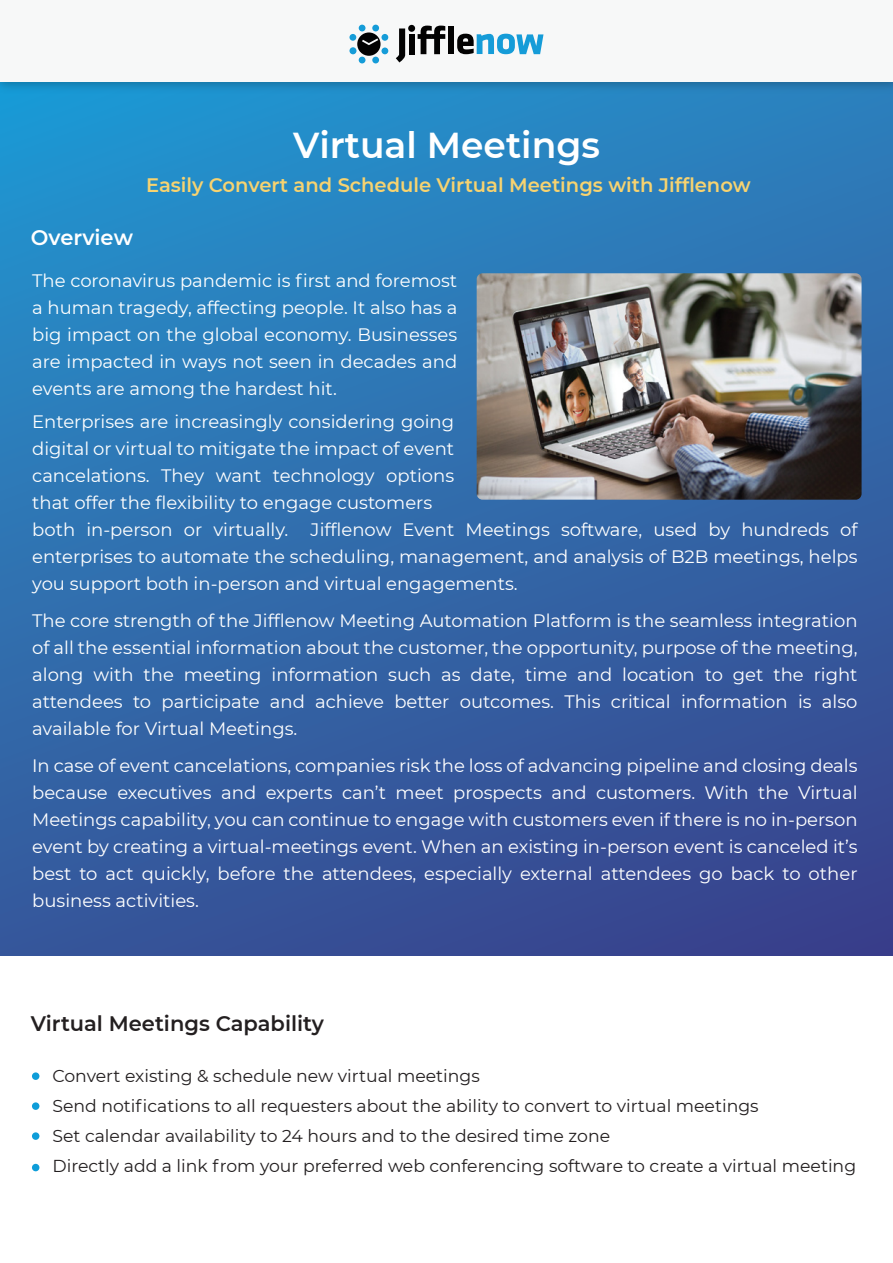
<style>
.page{position:relative;width:893px;height:1263px;background:#fff}
.page>*{position:absolute;margin:0;border:0;box-sizing:border-box;transform-origin:0 0}
.t1{font:600 36px "Montserrat";color:#fff}
.t2{font:600 21px "Montserrat";color:#231f20}
.t3{font:600 21px "Montserrat";color:#fff}
.t4{font:600 19.5px "Montserrat";color:#f7d370}
.t5{font:18px/27px "Montserrat";color:#fff;text-align:justify}
.t6{font:17.25px/30px "Montserrat";color:#231f20}
</style>
<div class="page">
<div style="left:0;top:82px;width:893px;height:873px;background:linear-gradient(to bottom,#268fca,#394a90)"></div>
<img style="left:0;top:82px;width:893px;height:15px">
<div style="left:0;top:0;width:893px;height:82px;background:#f7f8f8"></div>
<div style="left:408px;top:25px;width:7px;height:7px;background:#020202;border-radius:50%"></div>
<svg style="left:396px;top:29px;width:9px;height:33px"></svg>
<div style="left:409px;top:34px;width:6px;height:20px;background:#020202"></div>
<svg style="left:418px;top:26px;width:27px;height:28px"></svg>
<div style="left:448px;top:26px;width:6px;height:28px;background:#020202"></div>
<svg style="left:457px;top:34px;width:86px;height:20px"></svg>
<div style="left:349px;top:34px;width:7px;height:7px;background:#159cd8;border-radius:50%"></div>
<div style="left:381px;top:34px;width:7px;height:7px;background:#159cd8;border-radius:50%"></div>
<div style="left:381px;top:48px;width:7px;height:6px;background:#159cd8;border-radius:50%"></div>
<div style="left:349px;top:47px;width:7px;height:7px;background:#159cd8;border-radius:50%"></div>
<svg style="left:357px;top:25px;width:24px;height:38px"></svg>
<div style="left:32px;top:1072px;width:7px;height:8px;background:#0e9dd9;border-radius:50%"></div>
<div style="left:32px;top:1102px;width:7px;height:8px;background:#0e9dd9;border-radius:50%"></div>
<div style="left:32px;top:1164px;width:7px;height:7px;background:#0e9dd9;border-radius:50%"></div>
<div style="left:32px;top:1132px;width:7px;height:8px;background:#0e9dd9;border-radius:50%"></div>
<img style="left:477px;top:273px;width:384px;height:227px">
<h1 class="t1" style="left:293px;top:120px;width:308px">Virtual Meetings</h1>
<p class="t3" style="left:31px;top:223px;width:104px">Overview</p>
<p class="t4" style="left:146px;top:172px;width:606px">Easily Convert and Schedule Virtual Meetings with Jifflenow</p>
<p class="t5" style="left:32px;top:266px;width:427px">The coronavirus pandemic is first and foremost a human tragedy, affecting people. It also has a big impact on the global economy. Businesses are impacted in ways not seen in decades and events are among the hardest hit.</p>
<p class="t5" style="left:32px;top:407px;width:827px;text-align:left">Enterprises are increasingly considering going<br>digital or virtual to mitigate the impact of event<br>cancelations. They want technology options<br>that offer the flexibility to engage customers<br>both in-person or virtually. Jifflenow Event Meetings software, used by hundreds of enterprises to automate the scheduling, management, and analysis of B2B meetings, helps you support both in-person and virtual engagements.</p>
<p class="t5" style="left:32px;top:607px;width:827px">The core strength of the Jifflenow Meeting Automation Platform is the seamless integration of all the essential information about the customer, the opportunity, purpose of the meeting, along with the meeting information such as date, time and location to get the right attendees to participate and achieve better outcomes. This critical information is also available for Virtual Meetings.</p>
<p class="t5" style="left:32px;top:752px;width:827px">In case of event cancelations, companies risk the loss of advancing pipeline and closing deals because executives and experts can’t meet prospects and customers. With the Virtual Meetings capability, you can continue to engage with customers even if there is no in-person event by creating a virtual-meetings event. When an existing in-person event is canceled it’s best to act quickly, before the attendees, especially external attendees go back to other business activities.</p>
<p class="t2" style="left:31px;top:1008px;width:295px">Virtual Meetings Capability</p>
<p class="t6" style="left:52px;top:1060px;width:805px">Convert existing &amp; schedule new virtual meetings<br>Send notifications to all requesters about the ability to convert to virtual meetings<br>Set calendar availability to 24 hours and to the desired time zone<br>Directly add a link from your preferred web conferencing software to create a virtual meeting</p>
</div>
